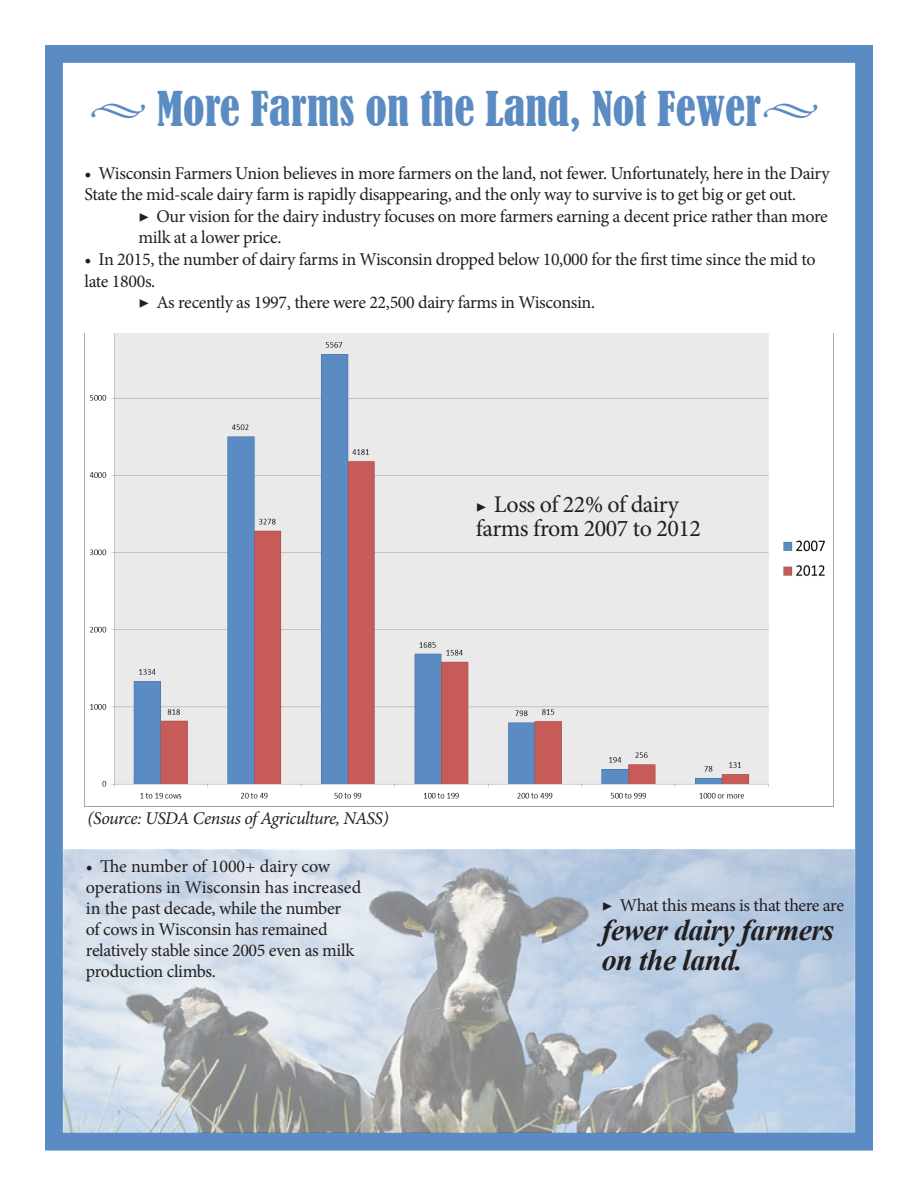
<style>
.page{position:relative;width:918px;height:1188px;background:#fff}
.page>*{position:absolute;margin:0;border:0;box-sizing:border-box;transform-origin:0 0}
.t1{font:condensed 45px "Bernard";color:#5a8bc3}
.t2{font:36px "Minion Pro";color:#5a8bc3}
.t3{font:italic 700 30px/29.4px "Times New Roman";letter-spacing:-.02em;color:#231f20}
.t4{font:24px/24.6px "Minion Pro";letter-spacing:-.02em;color:#231f20}
.t5{font:18px/21px "Minion Pro";letter-spacing:-.02em;color:#231f20}
.t6{font:italic 18px "Minion Pro";letter-spacing:-.03em;color:#231f20}
.s1{font-size:18px}
</style>
<div class="page">
<div style="left:45px;top:45px;width:828px;height:1106px;border:18px solid #5a8bc3"></div>
<img style="left:63px;top:849px;width:792px;height:283px">
<img style="left:84px;top:333px;width:750px;height:474px">
<p class="t1" style="left:157px;top:83px;width:606px">More Farms on the Land, Not Fewer</p>
<p class="t5" style="left:84px;top:162px;width:747px;line-height:21.6px">• Wisconsin Farmers Union believes in more farmers on the land, not fewer. Unfortunately, here in the Dairy<br>State the mid-scale dairy farm is rapidly disappearing, and the only way to survive is to get big or get out.</p>
<p class="t5" style="left:138px;top:205px;width:691px;line-height:21.6px">▶ Our vision for the dairy industry focuses on more farmers earning a decent price rather than more milk at a lower price.</p>
<p class="t5" style="left:84px;top:249px;width:733px;line-height:21.6px">• In 2015, the number of dairy farms in Wisconsin dropped below 10,000 for the first time since the mid to late 1800s.</p>
<p class="t5" style="left:138px;top:292px;width:458px">▶ As recently as 1997, there were 22,500 dairy farms in Wisconsin.</p>
<p class="t2" style="left:89px;top:84px;width:59px">•</p>
<p class="t2" style="left:762px;top:84px;width:59px">•</p>
<p class="t4" style="left:476px;top:492px;width:227px"><span class="s1">▶</span> Loss of 22% of dairy farms from 2007 to 2012</p>
<p class="t6" style="left:87px;top:806px;width:303px">(Source: USDA Census of Agriculture, NASS)</p>
<p class="t5" style="left:86px;top:855px;width:277px">• The number of 1000+ dairy cow operations in Wisconsin has increased in the past decade, while the number<br>of cows in Wisconsin has remained relatively stable since 2005 even as milk production climbs.</p>
<p class="t5" style="left:602px;top:895px;width:244px">▶ What this means is that there are</p>
<p class="t3" style="left:602px;top:915px;width:234px">fewer dairy farmers on the land.</p>
</div>
